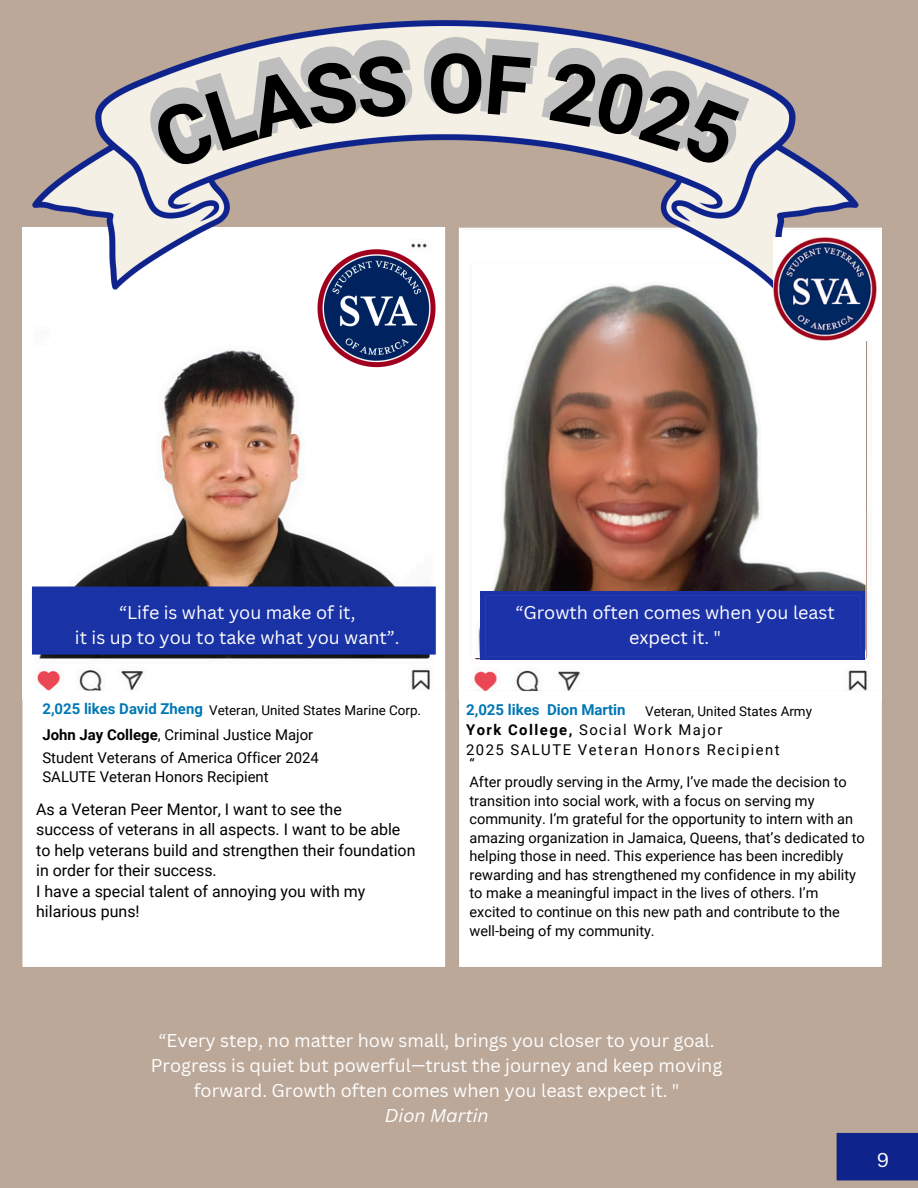
<style>
.page{position:relative;width:918px;height:1188px;background:#fff}
.page>*{position:absolute;margin:0;border:0;box-sizing:border-box;transform-origin:0 0}
.t1{font:19.5px "Canva Sans";color:#fff}
.t2{font:18px/24.8px "Canva Sans";color:#fff;text-align:center}
.t3{font:16.05px/20.4px "Roboto";color:#000}
.t4{font:700 15px "Roboto";color:#0277b5}
.t5{font:14.85px/25.8px "Roboto";color:#000}
.t6{font:14.85px/20.2px "Roboto";letter-spacing:.1em;color:#000}
.t7{font:14.55px/18.6px "Roboto";color:#000}
.t8{font:13.35px "Roboto";color:#000}
.s1{font-weight:700;color:#0277b5}
.s2{font-weight:700}
.s3{font-style:italic}
</style>
<div class="page">
<img style="left:0;top:0;width:918px;height:1188px">
<img style="left:773px;top:237px;width:104px;height:104px">
<div style="left:481px;top:591px;width:384px;height:69px;background:#1c32a8"></div>
<svg style="left:485px;top:595px;width:375px;height:59px"></svg>
<svg style="left:150px;top:53px;width:257px;height:118px;background:#c6c3c3"></svg>
<svg style="left:431px;top:52px;width:51px;height:62px;background:#c7c6c4"></svg>
<svg style="left:488px;top:54px;width:43px;height:63px;background:#cdccc9"></svg>
<svg style="left:548px;top:60px;width:193px;height:108px;background:#c5c3c4"></svg>
<h2 class="t2" style="left:75px;top:600px;width:326px">“Life is what you make of it,<br>it is up to you to take what you want”.</h2>
<h2 class="t2" style="left:515px;top:600px;width:321px">“Growth often comes when you least expect it. "</h2>
<p class="t5" style="left:42px;top:696px;width:272px"><span class="s1">2,025 likes David Zheng<br></span><span class="s2">John Jay College</span>, Criminal Justice Major</p>
<p class="t5" style="left:42px;top:749px;width:278px;line-height:19.2px">Student Veterans of America Officer 2024<br>SALUTE Veteran Honors Recipient</p>
<p class="t4" style="left:466px;top:701px;width:161px">2,025 likes Dion Martin</p>
<p class="t6" style="left:466px;top:720px;width:315px"><span class="s2">York College,</span> Social Work Major<br>2025 SALUTE Veteran Honors Recipient</p>
<p class="t8" style="left:209px;top:703px;width:213px">Veteran, United States Marine Corp.</p>
<p class="t8" style="left:645px;top:703px;width:168px">Veteran, United States Army</p>
<p class="t7" style="left:470px;top:754px;width:397px">“<br>After proudly serving in the Army, I’ve made the decision to transition into social work, with a focus on serving my community. I’m grateful for the opportunity to intern with an amazing organization in Jamaica, Queens, that’s dedicated to helping those in need. This experience has been incredibly rewarding and has strengthened my confidence in my ability to make a meaningful impact in the lives of others. I’m excited to continue on this new path and contribute to the well-being of my community.</p>
<p class="t3" style="left:36px;top:799px;width:381px">As a Veteran Peer Mentor, I want to see the<br>success of veterans in all aspects. I want to be able to help veterans build and strengthen their foundation in order for their success.<br>I have a special talent of annoying you with my hilarious puns!</p>
<h2 class="t2" style="left:151px;top:1028px;width:573px">“Every step, no matter how small, brings you closer to your goal.<br>Progress is quiet but powerful—trust the journey and keep moving forward. Growth often comes when you least expect it. "<br><span class="s3">Dion Martin</span></h2>
<h1 class="t1" style="left:877px;top:1146px;width:14px">9</h1>
</div>
